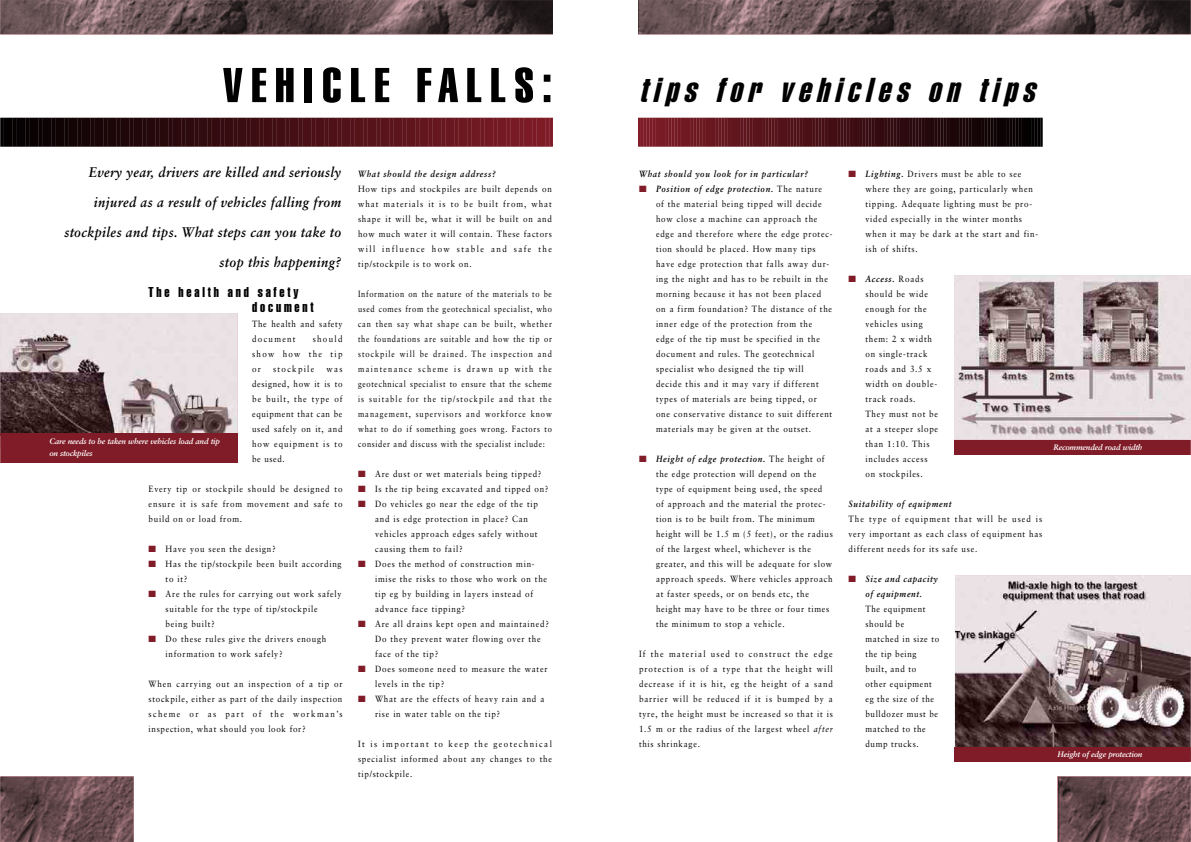
<style>
.page{position:relative;width:1191px;height:842px;background:#fff}
.page>*{position:absolute;margin:0;border:0;box-sizing:border-box;transform-origin:0 0}
.t1{font:48px "Helvetica Extra Compressed";letter-spacing:.16em;color:#000;scale:1.1 1}
.t2{font:italic 34px "Helvetica Extra Compressed";color:#000;scale:1.1 1}
.t3{font:italic 700 14px/30px "Sabon";letter-spacing:.035em;color:#000;text-align:right;scale:.9 1}
.t4{font:14px/15px "Helvetica Extra Compressed";letter-spacing:.185em;color:#000;scale:1.1 1}
.t5{font:9px/15px "Sabon";letter-spacing:.09em;color:#000;scale:.9 1}
.t6{font:9px/15px "Sabon";letter-spacing:.09em;color:#000;text-align:justify;scale:.84 1}
.t7{font:italic 700 9px/15px "Sabon";letter-spacing:.09em;color:#000;text-align:center;scale:.9 1}
.t8{font:9px "Sabon";letter-spacing:.155em;color:#000;scale:.9 1}
.t9{font:italic 700 8px/12px "Sabon";letter-spacing:-.02em;color:#fff}
.s1{color:#801c27}
.s2{font-weight:700;font-style:italic}
.s3{font-style:italic}
</style>
<div class="page">
<img style="left:638px;top:0;width:553px;height:34px">
<img style="left:0;top:0;width:553px;height:34px">
<img style="left:0;top:777px;width:133px;height:65px">
<svg style="left:0;top:118px;width:552px;height:29px;background:#45141a"></svg>
<svg style="left:638px;top:118px;width:405px;height:29px;background:#47171c"></svg>
<img style="left:1058px;top:777px;width:133px;height:65px">
<img style="left:954px;top:275px;width:237px;height:164px">
<div style="left:954px;top:440px;width:237px;height:15px;background:#801c27"></div>
<img style="left:0;top:313px;width:237px;height:120px">
<div style="left:0;top:433px;width:237px;height:30px;background:#801c27"></div>
<img style="left:955px;top:575px;width:236px;height:172px">
<div style="left:955px;top:747px;width:236px;height:15px;background:#801c27"></div>
<div style="left:954px;top:747px;width:195px;height:15px;background:#801c27"></div>
<h1 class="t1" style="left:223px;top:68px;width:300px">VEHICLE FALLS:</h1>
<h2 class="t2" style="left:639px;top:78px;width:367px">tips for vehicles on tips</h2>
<h3 class="t3" style="left:64px;top:158px;width:309px">Every year, drivers are killed and seriously injured as a result of vehicles falling from stockpiles and tips. What steps can you take to stop this happening?</h3>
<h3 class="t4" style="left:252px;top:286px;width:57px;text-indent:-104px">The health and safety document</h3>
<p class="t5" style="left:252px;top:317px;width:102px">The health and safety document</p>
<p class="t5" style="left:252px;top:332px;width:102px;text-align:justify;text-indent:61px">should show how the tip or</p>
<p class="t8" style="left:273px;top:365px;width:47px">stockpile</p>
<p class="t5" style="left:252px;top:362px;width:102px;text-align:justify;text-indent:74px">was designed, how it is to be built, the type of equipment that can be used safely on it, and how equipment is to be used.</p>
<p class="t5" style="left:149px;top:482px;width:217px;text-align:justify">Every tip or stockpile should be designed to ensure it is safe from movement and safe to build on or load from.</p>
<p class="t5" style="left:149px;top:542px;width:143px"><span class="s1">■</span> Have you seen the design?</p>
<p class="t5" style="left:166px;top:557px;width:197px;text-indent:-17px"><span class="s1">■</span> Has the tip/stockpile been built according to it?</p>
<p class="t5" style="left:166px;top:587px;width:197px;text-indent:-17px"><span class="s1">■</span> Are the rules for carrying out work safely suitable for the type of tip/stockpile being built?</p>
<p class="t5" style="left:166px;top:632px;width:180px;text-indent:-17px"><span class="s1">■</span> Do these rules give the drivers enough information to work safely?</p>
<p class="t5" style="left:149px;top:677px;width:217px;text-align:justify">When carrying out an inspection of a tip or stockpile, either as part of the daily inspection scheme or as part of the workman’s inspection, what should you look for?</p>
<p class="t9" style="left:49px;top:436px;width:172px">Care needs to be taken where vehicles load and tip on stockpiles</p>
<p class="t7" style="left:358px;top:167px;width:154px">What should the design address?</p>
<p class="t5" style="left:358px;top:182px;width:217px;text-align:justify">How tips and stockpiles are built depends on what materials it is to be built from, what shape it will be, what it will be built on and how much water it will contain. These factors will influence how stable and safe the tip/stockpile is to work on.</p>
<p class="t6" style="left:358px;top:287px;width:232px">Information on the nature of the materials to be used comes from the geotechnical specialist, who can then say what shape can be built, whether the foundations are suitable and how the tip or stockpile will be drained. The inspection and maintenance scheme is drawn up with the geotechnical specialist to ensure that the scheme is suitable for the tip/stockpile and that the management, supervisors and workforce know what to do if something goes wrong. Factors to consider and discuss with the specialist include:</p>
<p class="t5" style="left:358px;top:467px;width:205px"><span class="s1">■</span> Are dust or wet materials being tipped?</p>
<p class="t5" style="left:358px;top:482px;width:213px"><span class="s1">■</span> Is the tip being excavated and tipped on?</p>
<p class="t5" style="left:375px;top:497px;width:182px;text-indent:-17px"><span class="s1">■</span> Do vehicles go near the edge of the tip and is edge protection in place? Can vehicles approach edges safely without causing them to fail?</p>
<p class="t5" style="left:375px;top:557px;width:193px;text-indent:-17px"><span class="s1">■</span> Does the method of construction min&shy;imise the risks to those who work on the tip eg by building in layers instead of advance face tipping?</p>
<p class="t5" style="left:375px;top:617px;width:195px;text-indent:-17px"><span class="s1">■</span> Are all drains kept open and maintained?<br>Do they prevent water flowing over the face of the tip?</p>
<p class="t5" style="left:375px;top:662px;width:193px;text-indent:-17px"><span class="s1">■</span> Does someone need to measure the water levels in the tip?</p>
<p class="t5" style="left:375px;top:692px;width:190px;text-indent:-17px"><span class="s1">■</span> What are the effects of heavy rain and a rise in water table on the tip?</p>
<p class="t5" style="left:358px;top:737px;width:217px;text-align:justify">It is important to keep the geotechnical specialist informed about any changes to the tip/stockpile.</p>
<p class="t7" style="left:639px;top:167px;width:189px">What should you look for in particular?</p>
<p class="t5" style="left:656px;top:182px;width:197px;text-indent:-17px"><span class="s1">■</span> <span class="s2">Position of edge protection.</span> The nature<br>of the material being tipped will decide how close a machine can approach the edge and therefore where the edge protec&shy;tion should be placed. How many tips have edge protection that falls away dur&shy;ing the night and has to be rebuilt in the morning because it has not been placed on a firm foundation? The distance of the inner edge of the protection from the edge of the tip must be specified in the document and rules. The geotechnical specialist who designed the tip will<br>decide this and it may vary if different types of materials are being tipped, or one conservative distance to suit different materials may be given at the outset.</p>
<p class="t5" style="left:656px;top:452px;width:198px;text-indent:-17px"><span class="s1">■</span> <span class="s2">Height of edge protection.</span> The height of the edge protection will depend on the type of equipment being used, the speed<br>of approach and the material the protec&shy;tion is to be built from. The minimum height will be 1.5 m (5 feet), or the radius of the largest wheel, whichever is the greater, and this will be adequate for slow approach speeds. Where vehicles approach at faster speeds, or on bends etc, the height may have to be three or four times the minimum to stop a vehicle.</p>
<p class="t5" style="left:639px;top:647px;width:217px;text-align:justify">If the material used to construct the edge protection is of a type that the height will decrease if it is hit, eg the height of a sand barrier will be reduced if it is bumped by a tyre, the height must be increased so that it is 1.5 m or the radius of the largest wheel <span class="s3">after </span>this shrinkage.</p>
<p class="t5" style="left:865px;top:167px;width:193px;text-indent:-17px"><span class="s1">■</span> <span class="s2">Lighting.</span> Drivers must be able to see where they are going, particularly when tipping. Adequate lighting must be pro&shy;vided especially in the winter months when it may be dark at the start and fin&shy;ish of shifts.</p>
<p class="t5" style="left:865px;top:272px;width:82px;text-indent:-17px"><span class="s1">■</span> <span class="s2">Access.</span> Roads should be wide enough for the vehicles using them: 2 x width on single-track roads and 3.5 x width on double&shy;track roads.<br>They must not be at a steeper slope than 1:10. This includes access on stockpiles.</p>
<p class="t7" style="left:848px;top:497px;width:116px">Suitability of equipment</p>
<p class="t5" style="left:848px;top:512px;width:217px;text-align:justify">The type of equipment that will be used is very important as each class of equipment has different needs for its safe use.</p>
<p class="t7" style="left:848px;top:572px;width:101px"><span class="s1">■</span> Size and capacity of equipment.</p>
<p class="t5" style="left:865px;top:602px;width:83px">The equipment should be matched in size to the tip being built, and to other equipment eg the size of the bulldozer must be matched to the dump trucks.</p>
<p class="t9" style="left:1053px;top:442px;width:90px">Recommended road width</p>
<p class="t9" style="left:1057px;top:749px;width:86px">Height of edge protection</p>
</div>
